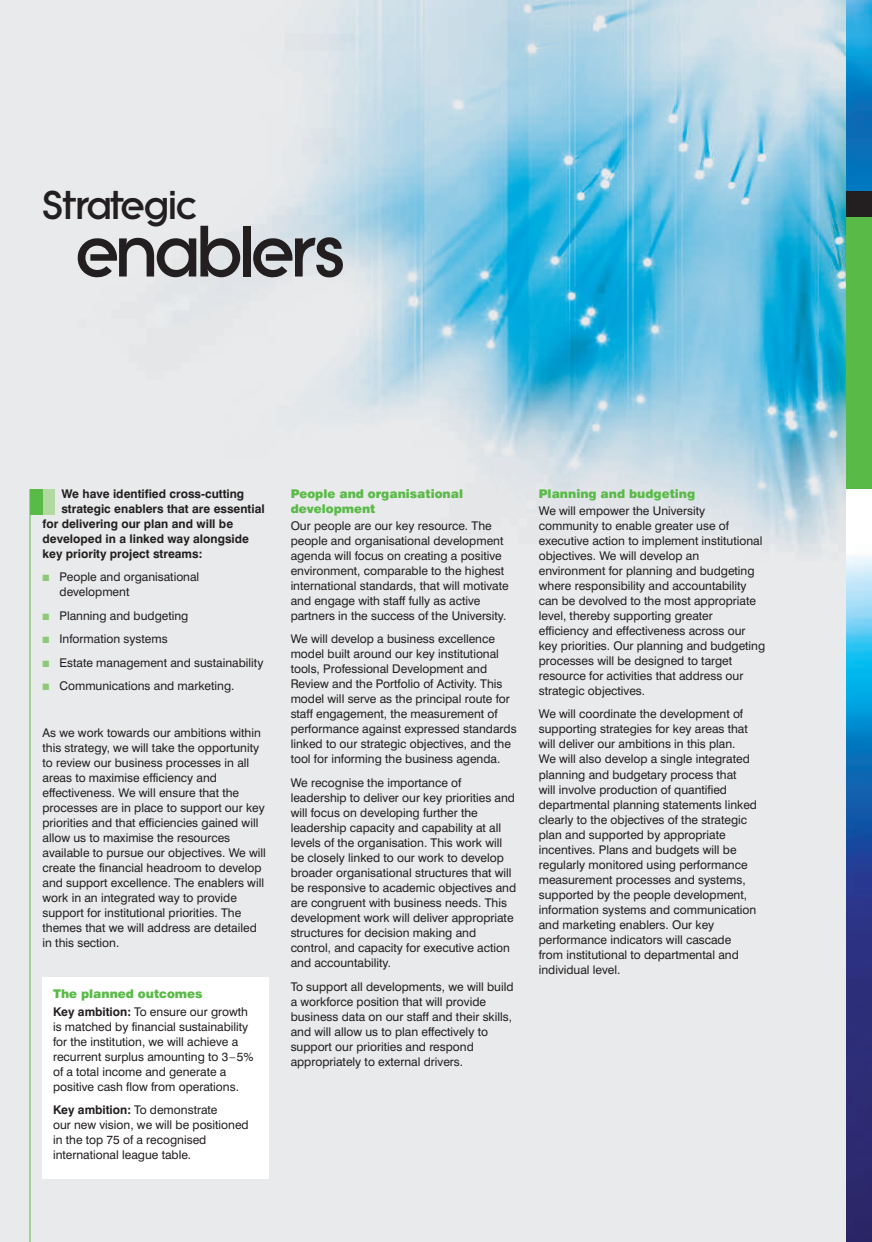
<style>
.page{position:relative;width:872px;height:1242px;background:#fff}
.page>*{position:absolute;margin:0;border:0;box-sizing:border-box;transform-origin:0 0}
.t1{font:800 70.5px "Litera";letter-spacing:-.06em;color:#231f20}
.t2{font:800 39px "Litera";letter-spacing:-.03em;color:#231f20}
.t3{font:12px/15px "Swiss 721 BT";color:#231f20}
.t4{font:700 12px "Swiss 721 BT";color:#231f20}
.t5{font:900 12px/15px "Swiss 721 BT";color:#59ba47}
.s1{color:#8dca78}
.s2{font-weight:700;color:#231f20}
.s3{font-weight:400;color:#231f20}
.s4{font-weight:700}
</style>
<div class="page">
<img style="left:0;top:0;width:846px;height:1242px">
<hr style="left:30px;top:489px;width:1px;height:753px;background:#59ba47">
<div style="left:30px;top:489px;width:25px;height:25px;background:#b3d9a3"></div>
<div style="left:30px;top:489px;width:13px;height:25px;background:#59ba47"></div>
<div style="left:43px;top:977px;width:226px;height:201px;background:#fff"></div>
<img style="left:846px;top:0;width:26px;height:1242px">
<div style="left:846px;top:191px;width:26px;height:298px;background:#59ba47"></div>
<div style="left:846px;top:191px;width:26px;height:26px;background:#231f20"></div>
<h2 class="t2" style="left:43px;top:183px;width:156px">Strategic</h2>
<h1 class="t1" style="left:75px;top:211px;width:272px">enablers</h1>
<p class="t4" style="left:61px;top:489px;width:184px">We have identified cross-cutting</p>
<p class="t4" style="left:61px;top:504px;width:205px">strategic enablers that are essential</p>
<p class="t4" style="left:43px;top:519px;width:192px">for delivering our plan and will be</p>
<p class="t4" style="left:43px;top:534px;width:208px">developed in a linked way alongside</p>
<p class="t4" style="left:43px;top:549px;width:161px">key priority project streams:</p>
<p class="t3" style="left:60px;top:571px;width:141px;text-indent:-17px"><span class="s1">■</span> People and organisational development</p>
<p class="t3" style="left:43px;top:609px;width:147px"><span class="s1">■</span> Planning and budgeting</p>
<p class="t3" style="left:43px;top:633px;width:127px"><span class="s1">■</span> Information systems</p>
<p class="t3" style="left:43px;top:656px;width:222px"><span class="s1">■</span> Estate management and sustainability</p>
<p class="t3" style="left:43px;top:680px;width:193px"><span class="s1">■</span> Communications and marketing.</p>
<p class="t3" style="left:43px;top:727px;width:225px">As we work towards our ambitions within this strategy, we will take the opportunity to review our business processes in all areas to maximise efficiency and effectiveness. We will ensure that the processes are in place to support our key priorities and that efficiencies gained will allow us to maximise the resources available to pursue our objectives. We will create the financial headroom to develop and support excellence. The enablers will work in an integrated way to provide support for institutional priorities. The themes that we will address are detailed in this section.</p>
<p class="t5" style="left:53px;top:986px;width:196px;line-height:17.1px">The planned outcomes<br><span class="s2">Key ambition:</span> <span class="s3">To ensure our growth</span></p>
<p class="t3" style="left:53px;top:1020px;width:202px">is matched by financial sustainability for the institution, we will achieve a recurrent surplus amounting to 3–5% of a total income and generate a positive cash flow from operations.</p>
<p class="t3" style="left:53px;top:1103px;width:197px"><span class="s4">Key ambition:</span> To demonstrate<br>our new vision, we will be positioned in the top 75 of a recognised international league table.</p>
<p class="t5" style="left:291px;top:487px;width:174px">People and organisational development</p>
<p class="t3" style="left:291px;top:519px;width:219px">Our people are our key resource. The people and organisational development agenda will focus on creating a positive environment, comparable to the highest international standards, that will motivate and engage with staff fully as active partners in the success of the University.</p>
<p class="t3" style="left:291px;top:633px;width:227px">We will develop a business excellence model built around our key institutional tools, Professional Development and Review and the Portfolio of Activity. This model will serve as the principal route for staff engagement, the measurement of performance against expressed standards linked to our strategic objectives, and the tool for informing the business agenda.</p>
<p class="t3" style="left:291px;top:776px;width:227px">We recognise the importance of leadership to deliver our key priorities and will focus on developing further the leadership capacity and capability at all levels of the organisation. This work will be closely linked to our work to develop broader organisational structures that will be responsive to academic objectives and are congruent with business needs. This development work will deliver appropriate structures for decision making and control, and capacity for executive action and accountability.</p>
<p class="t3" style="left:291px;top:980px;width:224px">To support all developments, we will build a workforce position that will provide business data on our staff and their skills, and will allow us to plan effectively to support our priorities and respond appropriately to external drivers.</p>
<p class="t5" style="left:539px;top:487px;width:158px">Planning and budgeting</p>
<p class="t3" style="left:539px;top:504px;width:228px">We will empower the University community to enable greater use of executive action to implement institutional objectives. We will develop an environment for planning and budgeting where responsibility and accountability can be devolved to the most appropriate level, thereby supporting greater efficiency and effectiveness across our key priorities. Our planning and budgeting processes will be designed to target resource for activities that address our strategic objectives.</p>
<p class="t3" style="left:539px;top:708px;width:220px">We will coordinate the development of supporting strategies for key areas that will deliver our ambitions in this plan.<br>We will also develop a single integrated planning and budgetary process that<br>will involve production of quantified departmental planning statements linked clearly to the objectives of the strategic plan and supported by appropriate incentives. Plans and budgets will be regularly monitored using performance measurement processes and systems, supported by the people development, information systems and communication and marketing enablers. Our key performance indicators will cascade from institutional to departmental and individual level.</p>
</div>
